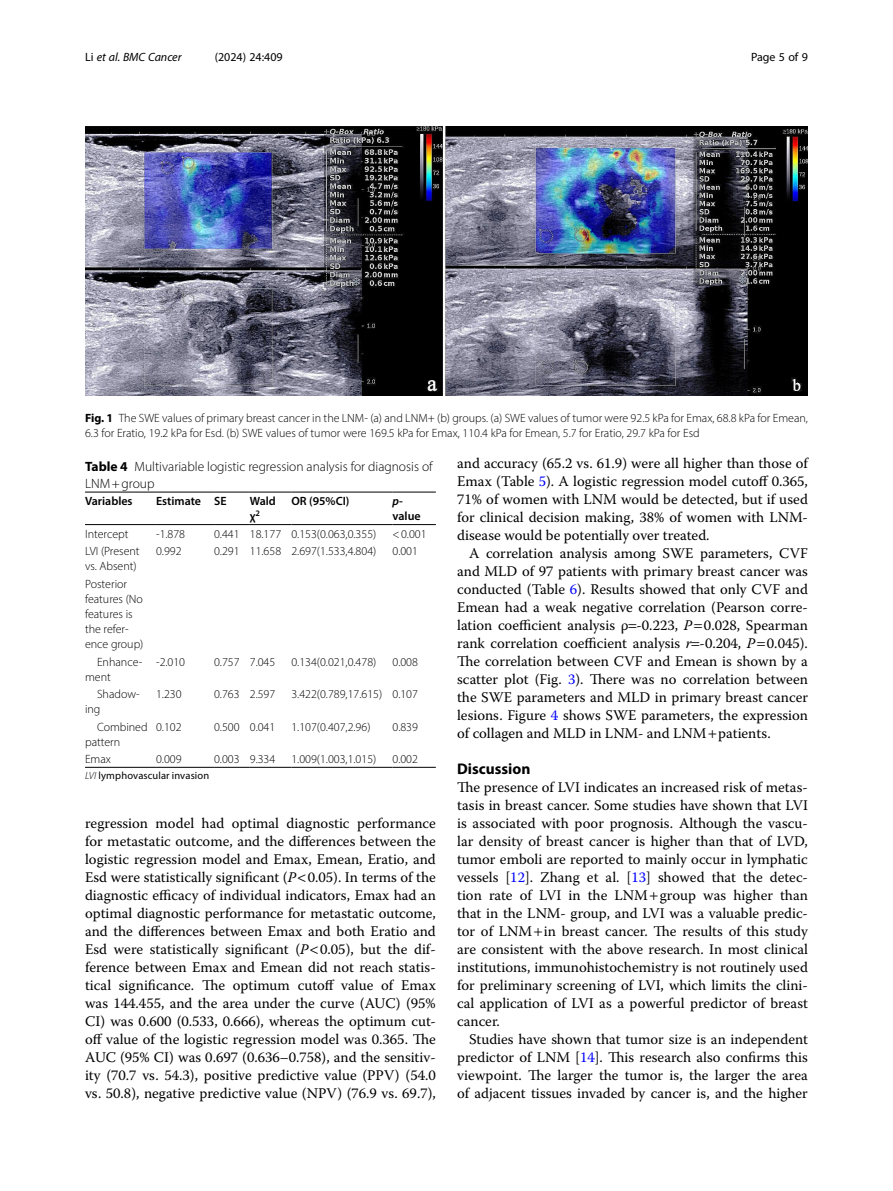
<style>
.page{position:relative;width:893px;height:1191px;background:#fff}
.page>*{position:absolute;margin:0;border:0;box-sizing:border-box;transform-origin:0 0}
.Head_1{font:700 15.45px "Myriad Pro";color:#000}
.Body_Text_Indent{font:14.7px/18px "Warnock Pro";color:#000;text-align:justify}
.Body_Text{font:14.7px/18px "Warnock Pro";color:#000;text-align:justify}
.Table_Caption{font:300 13.5px/16.5px "Myriad Pro";color:#000}
.Table_Body{font:300 12px/15px "Myriad Pro";color:#000}
.Figure_Caption{font:300 12px/15px "Myriad Pro";color:#000}
.Table_Head{font:600 12px/15px "Myriad Pro";color:#000}
.t1{font:12px "Myriad Pro";color:#000}
.t2{font:italic 12px "Myriad Pro";color:#000}
.Table_Footnote{font:10.5px "Myriad Pro";letter-spacing:.01em;color:#000}
.s1{font-style:normal}
.s2{font-weight:700}
.s3{font-style:italic}
.s4{font-weight:300;font-style:italic}
.s5{color:#00f}
</style>
<div class="page">
<hr style="left:85px;top:524px;width:71px;height:1px;background:#000">
<hr style="left:156px;top:492px;width:58px;height:1px;background:#000">
<hr style="left:156px;top:524px;width:58px;height:1px;background:#000">
<hr style="left:214px;top:492px;width:36px;height:1px;background:#000">
<hr style="left:214px;top:524px;width:36px;height:1px;background:#000">
<hr style="left:250px;top:492px;width:41px;height:1px;background:#000">
<hr style="left:250px;top:524px;width:41px;height:1px;background:#000">
<hr style="left:291px;top:492px;width:101px;height:1px;background:#000">
<hr style="left:291px;top:524px;width:101px;height:1px;background:#000">
<hr style="left:392px;top:492px;width:44px;height:1px;background:#000">
<hr style="left:392px;top:524px;width:44px;height:1px;background:#000">
<hr style="left:156px;top:767px;width:58px;height:1px;background:#000">
<hr style="left:214px;top:767px;width:36px;height:1px;background:#000">
<hr style="left:250px;top:767px;width:41px;height:1px;background:#000">
<hr style="left:291px;top:767px;width:101px;height:1px;background:#000">
<hr style="left:392px;top:767px;width:44px;height:1px;background:#000">
<hr style="left:85px;top:767px;width:71px;height:1px;background:#000">
<hr style="left:85px;top:492px;width:71px;height:1px;background:#000">
<img style="left:85px;top:126px;width:723px;height:269px">
<p class="t2" style="left:85px;top:50px;width:98px"><span class="s1">Li</span> et al. BMC Cancer</p>
<p class="t1" style="left:215px;top:50px;width:70px">(2024) 24:409</p>
<p class="t1" style="left:751px;top:50px;width:58px">Page 5 of 9</p>
<p class="Figure_Caption" style="left:85px;top:411px;width:724px"><span class="s2">Fig. 1</span> The SWE values of primary breast cancer in the LNM- (a) and LNM+ (b) groups. (a) SWE values of tumor were 92.5 kPa for Emax, 68.8 kPa for Emean,<br>6.3 for Eratio, 19.2 kPa for Esd. (b) SWE values of tumor were 169.5 kPa for Emax, 110.4 kPa for Emean, 5.7 for Eratio, 29.7 kPa for Esd</p>
<p class="Table_Caption" style="left:85px;top:458px;width:349px"><span class="s2">Table 4</span> Multivariable logistic regression analysis for diagnosis of<br>LNM+group</p>
<p class="Table_Head" style="left:85px;top:493px;width:49px">Variables</p>
<p class="Table_Head" style="left:156px;top:493px;width:47px">Estimate</p>
<p class="Table_Head" style="left:214px;top:493px;width:14px">SE</p>
<p class="Table_Head" style="left:250px;top:493px;width:28px">Wald χ<sup>2</sup></p>
<p class="Table_Head" style="left:291px;top:493px;width:60px">OR (95%CI)</p>
<p class="Table_Head" style="left:392px;top:493px;width:30px"><span class="s3">p&shy;</span>value</p>
<p class="Table_Body" style="left:85px;top:526px;width:45px">Intercept</p>
<p class="Table_Body" style="left:156px;top:526px;width:31px">-1.878</p>
<p class="Table_Body" style="left:214px;top:526px;width:27px">0.441</p>
<p class="Table_Body" style="left:250px;top:526px;width:33px">18.177</p>
<p class="Table_Body" style="left:291px;top:526px;width:86px">0.153(0.063,0.355)</p>
<p class="Table_Body" style="left:392px;top:526px;width:36px">&lt;0.001</p>
<p class="Table_Body" style="left:85px;top:544px;width:56px">LVI (Present vs. Absent)</p>
<p class="Table_Body" style="left:156px;top:544px;width:27px">0.992</p>
<p class="Table_Body" style="left:214px;top:544px;width:27px">0.291</p>
<p class="Table_Body" style="left:250px;top:544px;width:33px">11.658</p>
<p class="Table_Body" style="left:291px;top:544px;width:86px">2.697(1.533,4.804)</p>
<p class="Table_Body" style="left:392px;top:544px;width:27px">0.001</p>
<p class="Table_Body" style="left:85px;top:576px;width:60px">Posterior features (No features is the refer&shy;ence group)</p>
<p class="Table_Body" style="left:85px;top:654px;width:59px;text-indent:12px">Enhance&shy;ment</p>
<p class="Table_Body" style="left:156px;top:654px;width:31px">-2.010</p>
<p class="Table_Body" style="left:214px;top:654px;width:27px">0.757</p>
<p class="Table_Body" style="left:250px;top:654px;width:27px">7.045</p>
<p class="Table_Body" style="left:291px;top:654px;width:86px">0.134(0.021,0.478)</p>
<p class="Table_Body" style="left:392px;top:654px;width:27px">0.008</p>
<p class="Table_Body" style="left:85px;top:686px;width:56px;text-indent:12px">Shadow&shy;ing</p>
<p class="Table_Body" style="left:156px;top:686px;width:27px">1.230</p>
<p class="Table_Body" style="left:214px;top:686px;width:27px">0.763</p>
<p class="Table_Body" style="left:250px;top:686px;width:27px">2.597</p>
<p class="Table_Body" style="left:291px;top:686px;width:92px">3.422(0.789,17.615)</p>
<p class="Table_Body" style="left:392px;top:686px;width:27px">0.107</p>
<p class="Table_Body" style="left:85px;top:719px;width:64px;text-indent:12px">Combined pattern</p>
<p class="Table_Body" style="left:156px;top:719px;width:27px">0.102</p>
<p class="Table_Body" style="left:214px;top:719px;width:27px">0.500</p>
<p class="Table_Body" style="left:250px;top:719px;width:27px">0.041</p>
<p class="Table_Body" style="left:291px;top:719px;width:81px">1.107(0.407,2.96)</p>
<p class="Table_Body" style="left:392px;top:719px;width:27px">0.839</p>
<p class="Table_Body" style="left:85px;top:751px;width:28px">Emax</p>
<p class="Table_Body" style="left:156px;top:751px;width:27px">0.009</p>
<p class="Table_Body" style="left:214px;top:751px;width:27px">0.003</p>
<p class="Table_Body" style="left:250px;top:751px;width:27px">9.334</p>
<p class="Table_Body" style="left:291px;top:751px;width:86px">1.009(1.003,1.015)</p>
<p class="Table_Body" style="left:392px;top:751px;width:27px">0.002</p>
<p class="Table_Footnote" style="left:85px;top:769px;width:126px"><span class="s4">LVI</span> lymphovascular invasion</p>
<p class="Body_Text_Indent" style="left:85px;top:814px;width:352px">regression model had optimal diagnostic performance for metastatic outcome, and the differences between the logistic regression model and Emax, Emean, Eratio, and Esd were statistically significant (<span class="s3">P</span> 0.05). In terms of the diagnostic efficacy of individual indicators, Emax had an optimal diagnostic performance for metastatic outcome, and the differences between Emax and both Eratio and Esd were statistically significant (<span class="s3">P</span> 0.05), but the dif&shy;ference between Emax and Emean did not reach statis&shy;tical significance. The optimum cutoff value of Emax was 144.455, and the area under the curve (AUC) (95% CI) was 0.600 (0.533, 0.666), whereas the optimum cut&shy;off value of the logistic regression model was 0.365. The AUC (95% CI) was 0.697 (0.636–0.758), and the sensitiv&shy;ity (70.7 vs. 54.3), positive predictive value (PPV) (54.0 vs. 50.8), negative predictive value (NPV) (76.9 vs. 69.7),</p>
<p class="Body_Text_Indent" style="left:457px;top:454px;width:352px">and accuracy (65.2 vs. 61.9) were all higher than those of Emax (Table <span class="s5">5</span>). A logistic regression model cutoff 0.365, 71% of women with LNM would be detected, but if used for clinical decision making, 38% of women with LNM&shy;disease would be potentially over treated.</p>
<p class="Body_Text_Indent" style="left:457px;top:544px;width:352px;text-indent:12px">A correlation analysis among SWE parameters, CVF and MLD of 97 patients with primary breast cancer was conducted (Table <span class="s5">6</span>). Results showed that only CVF and Emean had a weak negative correlation (Pearson corre&shy;lation coefficient analysis ρ -0.223, <span class="s3">P</span> 0.028, Spearman rank correlation coefficient analysis <span class="s3">r</span> -0.204, <span class="s3">P</span> 0.045).<br>The correlation between CVF and Emean is shown by a scatter plot (Fig. <span class="s5">3</span>). There was no correlation between the SWE parameters and MLD in primary breast cancer lesions. Figure <span class="s5">4</span> shows SWE parameters, the expression of collagen and MLD in LNM- and LNM patients.</p>
<p class="Head_1" style="left:457px;top:759px;width:75px">Discussion</p>
<p class="Body_Text" style="left:457px;top:778px;width:352px">The presence of LVI indicates an increased risk of metas&shy;tasis in breast cancer. Some studies have shown that LVI is associated with poor prognosis. Although the vascu&shy;lar density of breast cancer is higher than that of LVD, tumor emboli are reported to mainly occur in lymphatic vessels [<span class="s5">12</span>]. Zhang et al. [<span class="s5">13</span>] showed that the detec&shy;tion rate of LVI in the LNM group was higher than that in the LNM- group, and LVI was a valuable predic&shy;tor of LNM in breast cancer. The results of this study are consistent with the above research. In most clinical institutions, immunohistochemistry is not routinely used for preliminary screening of LVI, which limits the clini&shy;cal application of LVI as a powerful predictor of breast cancer.</p>
<p class="Body_Text_Indent" style="left:457px;top:1030px;width:352px;text-indent:12px">Studies have shown that tumor size is an independent predictor of LNM [<span class="s5">14</span>]. This research also confirms this viewpoint. The larger the tumor is, the larger the area of adjacent tissues invaded by cancer is, and the higher</p>
</div>
